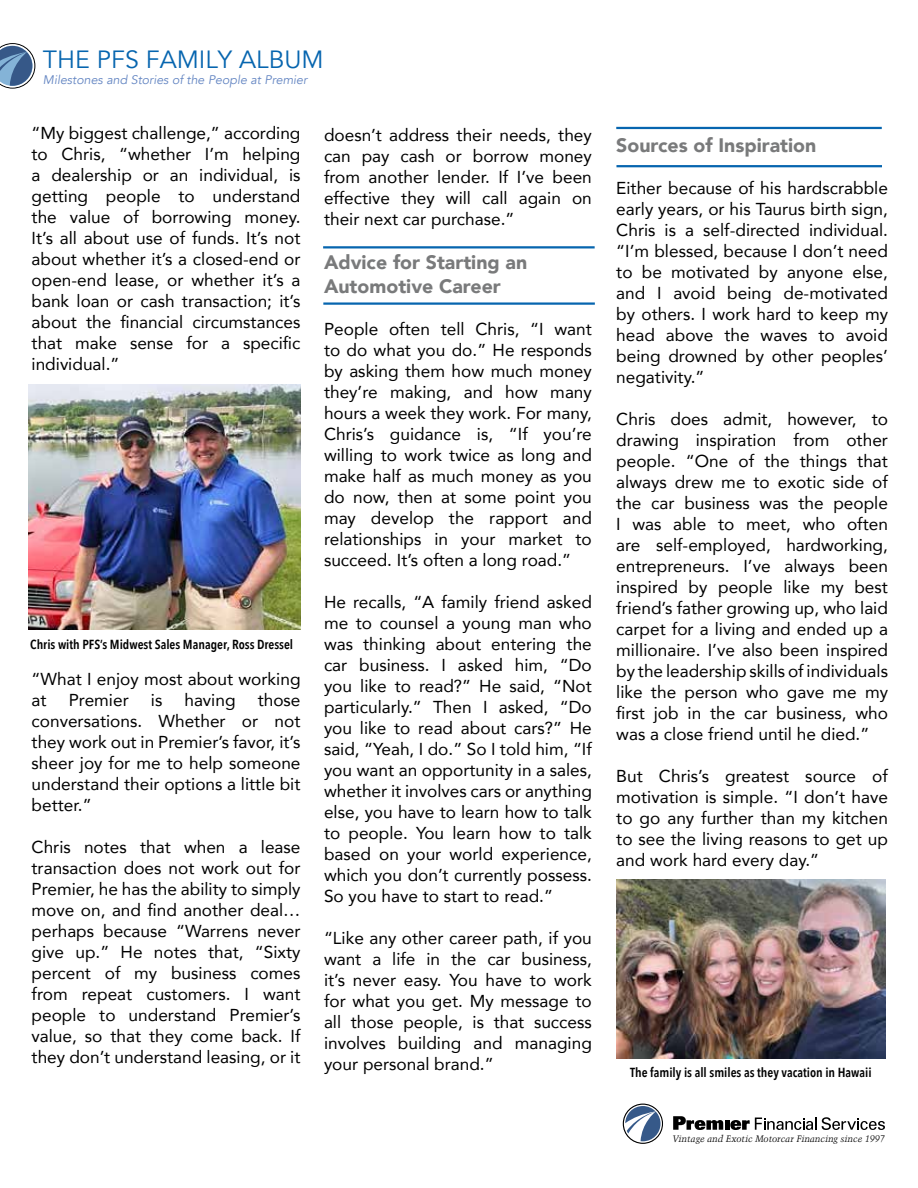
<style>
.page{position:relative;width:918px;height:1188px;background:#fff}
.page>*{position:absolute;margin:0;border:0;box-sizing:border-box;transform-origin:0 0}
.t1{font:24.9px "Avenir";color:#0665af}
.t2{font:900 19.5px/23.4px "Avenir";color:#797a7b}
.t3{font:17.25px/21px "Avenir";color:#000;text-align:justify}
.t4{font:600 13.05px "Avenir Next Condensed";color:#000}
.t5{font:italic 12.45px "Avenir";color:#6385c2}
.t6{font:italic 9.45px "Trump Mediaeval";letter-spacing:-.005em;color:#000}
</style>
<div class="page">
<svg style="left:0;top:43px;width:35px;height:45px"></svg>
<svg style="left:623px;top:1104px;width:40px;height:40px"></svg>
<svg style="left:673px;top:1116px;width:50px;height:14px"></svg>
<hr style="left:725px;top:1120px;width:4px;height:10px;background:#000">
<svg style="left:730px;top:1117px;width:155px;height:13px"></svg>
<hr style="left:323px;top:246px;width:272px;height:2px;background:#0665af">
<hr style="left:323px;top:302px;width:272px;height:3px;background:#0665af">
<hr style="left:616px;top:127px;width:266px;height:2px;background:#0665af">
<hr style="left:616px;top:165px;width:266px;height:2px;background:#0665af">
<img style="left:616px;top:880px;width:269px;height:179px">
<img style="left:29px;top:384px;width:272px;height:246px">
<h1 class="t1" style="left:43px;top:44px;width:282px">THE PFS FAMILY ALBUM</h1>
<p class="t5" style="left:43px;top:73px;width:266px">Milestones and Stories of the People at Premier</p>
<p class="t3" style="left:32px;top:122px;width:270px">“My biggest challenge,” according to Chris, “whether I’m helping a dealership or an individual, is getting people to understand the value of borrowing money.<br>It’s all about use of funds. It’s not about whether it’s a closed-end or open-end lease, or whether it’s a bank loan or cash transaction; it’s about the financial circumstances that make sense for a specific individual.”</p>
<p class="t4" style="left:30px;top:633px;width:264px">Chris with PFS’s Midwest Sales Manager, Ross Dressel</p>
<p class="t3" style="left:32px;top:668px;width:270px">“What I enjoy most about working at</p>
<p class="t3" style="left:32px;top:689px;width:270px;text-indent:226px">those conversations. Whether or not they work out in Premier’s favor, it’s sheer joy for me to help someone understand their options a little bit better.”</p>
<p class="t3" style="left:32px;top:836px;width:270px">Chris notes that when a lease transaction does not work out for Premier, he has the ability to simply move on, and find another deal… perhaps because “Warrens never give up.” He notes that, “Sixty percent of my business comes from repeat customers. I want people to understand Premier’s value, so that they come back. If they don’t understand leasing, or it</p>
<p class="t3" style="left:69px;top:689px;width:62px">Premier</p>
<p class="t3" style="left:151px;top:689px;width:13px">is</p>
<p class="t3" style="left:184px;top:689px;width:53px">having</p>
<p class="t3" style="left:324px;top:124px;width:269px">doesn’t address their needs, they can pay cash or borrow money from another lender. If I’ve been effective they will call again on their next car purchase.”</p>
<p class="t2" style="left:324px;top:250px;width:205px">Advice for Starting an<br>Automotive Career</p>
<p class="t3" style="left:324px;top:318px;width:269px">People often tell Chris, “I want to do what you do.” He responds by asking them how much money they’re making, and how many hours a week they work. For many, Chris’s guidance is, “If you’re willing to work twice as long and make half as much money as you do now, then at some point you may develop the rapport and relationships in your market to succeed. It’s often a long road.”</p>
<p class="t3" style="left:324px;top:591px;width:269px">He recalls, “A family friend asked me to counsel a young man who was thinking about entering the car business. I asked him, “Do you like to read?” He said, “Not particularly.” Then I asked, “Do you like to read about cars?” He said, “Yeah, I do.” So I told him, “If you want an opportunity in a sales, whether it involves cars or anything else, you have to learn how to talk to people. You learn how to talk based on your world experience, which you don’t currently possess.<br>So you have to start to read.”</p>
<p class="t3" style="left:324px;top:927px;width:269px">“Like any other career path, if you want a life in the car business, it’s never easy. You have to work for what you get. My message to all those people, is that success involves building and managing your personal brand.”</p>
<p class="t2" style="left:616px;top:133px;width:201px">Sources of Inspiration</p>
<p class="t3" style="left:616px;top:177px;width:273px">Either because of his hardscrabble early years, or his Taurus birth sign, Chris is a self-directed individual. “I’m blessed, because I don’t need to be motivated by anyone else, and I avoid being de-motivated by others. I work hard to keep my head above the waves to avoid being drowned by other peoples’ negativity.”</p>
<p class="t3" style="left:616px;top:408px;width:273px">Chris does admit, however, to drawing inspiration from other people. “One of the things that always drew me to exotic side of the car business was the people I was able to meet, who often are self-employed, hardworking, entrepreneurs. I’ve always been inspired by people like my best friend’s father growing up, who laid carpet for a living and ended up a millionaire. I’ve also been inspired by the leadership skills of individuals like the person who gave me my first job in the car business, who was a close friend until he died.”</p>
<p class="t3" style="left:616px;top:765px;width:273px">But Chris’s greatest source of motivation is simple. “I don’t have to go any further than my kitchen to see the living reasons to get up and work hard every day.”</p>
<p class="t4" style="left:630px;top:1061px;width:243px">The family is all smiles as they vacation in Hawaii</p>
<p class="t6" style="left:672px;top:1133px;width:214px">Vintage and Exotic Motorcar Financing since 1997</p>
</div>
